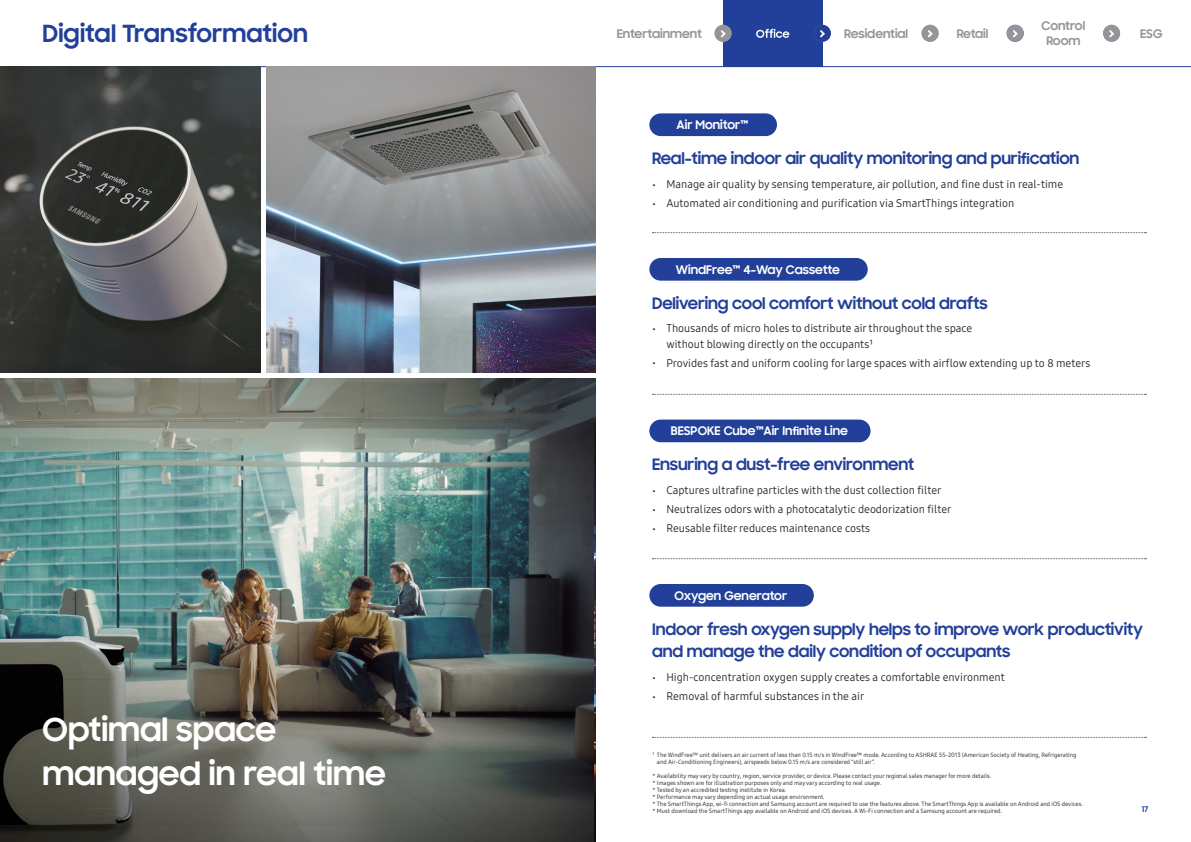
<style>
.page{position:relative;width:1191px;height:842px;background:#fff}
.page>*{position:absolute;margin:0;border:0;box-sizing:border-box;transform-origin:0 0}
.내지_대타이틀-한글{font:700 32px/44px "Samsung Sharp Sans";color:#fff}
.t1{font:700 24px "Samsung Sharp Sans";letter-spacing:.005em;color:#223f99}
.내지_본문_블루{font:700 16px "Samsung Sharp Sans";letter-spacing:-.01em;color:#223f99}
.내지_본문_블루-2{font:700 12px "Samsung Sharp Sans";color:#fff}
.t2{font:700 12px/14.4px "Samsung Sharp Sans";color:#939598;text-align:center}
.본문{font:11px/16px "Samsung One Korean OTF 400";color:#231f20}
.본문-2{font:500 11px "Samsung Sharp Sans";color:#231f20}
.t3{font:700 8px "Samsung Sharp Sans";color:#223f99}
.디스클레이머{font:6px/7px "Samsung One Korean OTF 400";color:#231f20}
.s1{font-style:italic}
</style>
<div class="page">
<hr style="left:0;top:66px;width:595px;height:1px;background:#223f99">
<hr style="left:595px;top:66px;width:596px;height:1px;background:#223f99">
<div style="left:723px;top:0;width:99px;height:67px;background:#223f99"></div>
<div style="left:1103px;top:25px;width:17px;height:17px;background:#939598;border-radius:50%"></div>
<svg style="left:1109px;top:30px;width:5px;height:7px"></svg>
<div style="left:1006px;top:25px;width:17px;height:17px;background:#939598;border-radius:50%"></div>
<svg style="left:1013px;top:30px;width:4px;height:7px"></svg>
<div style="left:714px;top:25px;width:17px;height:17px;background:#939598;border-radius:50%"></div>
<svg style="left:721px;top:30px;width:4px;height:7px"></svg>
<div style="left:921px;top:25px;width:17px;height:17px;background:#939598;border-radius:50%"></div>
<svg style="left:928px;top:30px;width:4px;height:7px"></svg>
<svg style="left:756px;top:29px;width:33px;height:9px"></svg>
<div style="left:814px;top:25px;width:17px;height:17px;background:#223f99;border-radius:50%"></div>
<svg style="left:820px;top:30px;width:4px;height:7px"></svg>
<img style="left:0;top:378px;width:595px;height:146px">
<img style="left:266px;top:67px;width:329px;height:306px">
<img style="left:0;top:67px;width:261px;height:306px">
<img style="left:0;top:524px;width:595px;height:318px">
<img style="left:595px;top:424px;width:1px;height:418px">
<svg style="left:652px;top:737px;width:494px;height:1px"></svg>
<div style="left:649px;top:113px;width:128px;height:23px;background:#223f99;border-radius:11px"></div>
<div style="left:649px;top:258px;width:218px;height:23px;background:#223f99;border-radius:11px"></div>
<div style="left:649px;top:420px;width:221px;height:22px;background:#223f99;border-radius:11px"></div>
<div style="left:649px;top:584px;width:165px;height:23px;background:#223f99;border-radius:11px"></div>
<svg style="left:652px;top:558px;width:494px;height:1px"></svg>
<svg style="left:652px;top:394px;width:494px;height:1px"></svg>
<svg style="left:652px;top:232px;width:494px;height:1px"></svg>
<h3 class="t2" style="left:1041px;top:18px;width:45px">Control<br>Room</h3>
<h2 class="t1" style="left:43px;top:15px;width:267px">Digital Transformation</h2>
<h3 class="t2" style="left:617px;top:26px;width:86px">Entertainment</h3>
<h3 class="t2" style="left:844px;top:26px;width:65px">Residential</h3>
<h3 class="t2" style="left:956px;top:26px;width:33px">Retail</h3>
<h3 class="t2" style="left:1140px;top:26px;width:24px">ESG</h3>
<p class="내지_본문_블루-2" style="left:676px;top:116px;width:73px">Air Monitor™</p>
<p class="내지_본문_블루" style="left:652px;top:146px;width:429px">Real-time indoor air quality monitoring and purification</p>
<p class="본문-2" style="left:652px;top:176px;width:5px">•</p>
<p class="본문-2" style="left:652px;top:195px;width:5px">•</p>
<p class="본문" style="left:666px;top:176px;width:398px">Manage air quality by sensing temperature, air pollution, and fine dust in real-time</p>
<p class="본문" style="left:666px;top:195px;width:349px">Automated air conditioning and purification via SmartThings integration</p>
<p class="내지_본문_블루-2" style="left:676px;top:260px;width:165px">WindFree™ 4-Way Cassette</p>
<p class="내지_본문_블루" style="left:652px;top:291px;width:337px">Delivering cool comfort without cold drafts</p>
<p class="본문-2" style="left:652px;top:320px;width:5px">•</p>
<p class="본문-2" style="left:652px;top:354px;width:5px">•</p>
<p class="본문" style="left:666px;top:320px;width:307px">Thousands of micro holes to distribute air throughout the space without blowing directly on the occupants¹</p>
<p class="본문" style="left:666px;top:355px;width:425px">Provides fast and uniform cooling for large spaces with airflow extending up to 8 meters</p>
<p class="내지_본문_블루-2" style="left:671px;top:422px;width:178px">BESPOKE Cube™Air Infinite Line</p>
<p class="내지_본문_블루" style="left:652px;top:453px;width:263px">Ensuring a dust-free environment</p>
<p class="본문-2" style="left:652px;top:482px;width:5px">•</p>
<p class="본문-2" style="left:652px;top:501px;width:5px">•</p>
<p class="본문-2" style="left:652px;top:520px;width:5px">•</p>
<p class="본문" style="left:666px;top:482px;width:276px">Captures ultrafine particles with the dust collection filter</p>
<p class="본문" style="left:666px;top:501px;width:286px">Neutralizes odors with a photocatalytic deodorization filter</p>
<p class="본문" style="left:666px;top:520px;width:205px">Reusable filter reduces maintenance costs</p>
<p class="내지_본문_블루-2" style="left:674px;top:586px;width:114px">Oxygen Generator</p>
<p class="내지_대타이틀-한글" style="left:43px;top:706px;width:345px">Optimal space managed in real time</p>
<p class="내지_본문_블루" style="left:652px;top:617px;width:492px">Indoor fresh oxygen supply helps to improve work productivity</p>
<p class="내지_본문_블루" style="left:652px;top:639px;width:360px">and manage the daily condition of occupants</p>
<p class="본문-2" style="left:652px;top:669px;width:5px">•</p>
<p class="본문-2" style="left:652px;top:688px;width:5px">•</p>
<p class="본문" style="left:666px;top:669px;width:340px">High-concentration oxygen supply creates a comfortable environment</p>
<p class="본문" style="left:666px;top:688px;width:199px">Removal of harmful substances in the air</p>
<p class="디스클레이머" style="left:657px;top:751px;width:421px;text-indent:-5px"><span class="s1">¹</span> The WindFree™ unit delivers an air current of less than 0.15 m/s in WindFree™ mode. According to ASHRAE 55-2013 (American Society of Heating, Refrigerating and Air-Conditioning Engineers), airspeeds below 0.15 m/s are considered “still air”.</p>
<p class="디스클레이머" style="left:652px;top:772px;width:340px">* Availability may vary by country, region, service provider, or device. Please contact your regional sales manager for more details.</p>
<p class="디스클레이머" style="left:652px;top:779px;width:231px">* Images shown are for illustration purposes only and may vary according to real usage. * Tested by an accredited testing institute in Korea.</p>
<p class="디스클레이머" style="left:652px;top:793px;width:174px">* Performance may vary depending on actual usage environment.</p>
<p class="디스클레이머" style="left:652px;top:800px;width:432px">* The SmartThings App, wi-fi connection and Samsung account are required to use the features above. The SmartThings App is available on Android and iOS devices.</p>
<p class="디스클레이머" style="left:652px;top:807px;width:351px">* Must download the SmartThings app available on Android and iOS devices. A Wi-Fi connection and a Samsung account are required.</p>
<h3 class="t3" style="left:1141px;top:803px;width:8px">17</h3>
</div>
